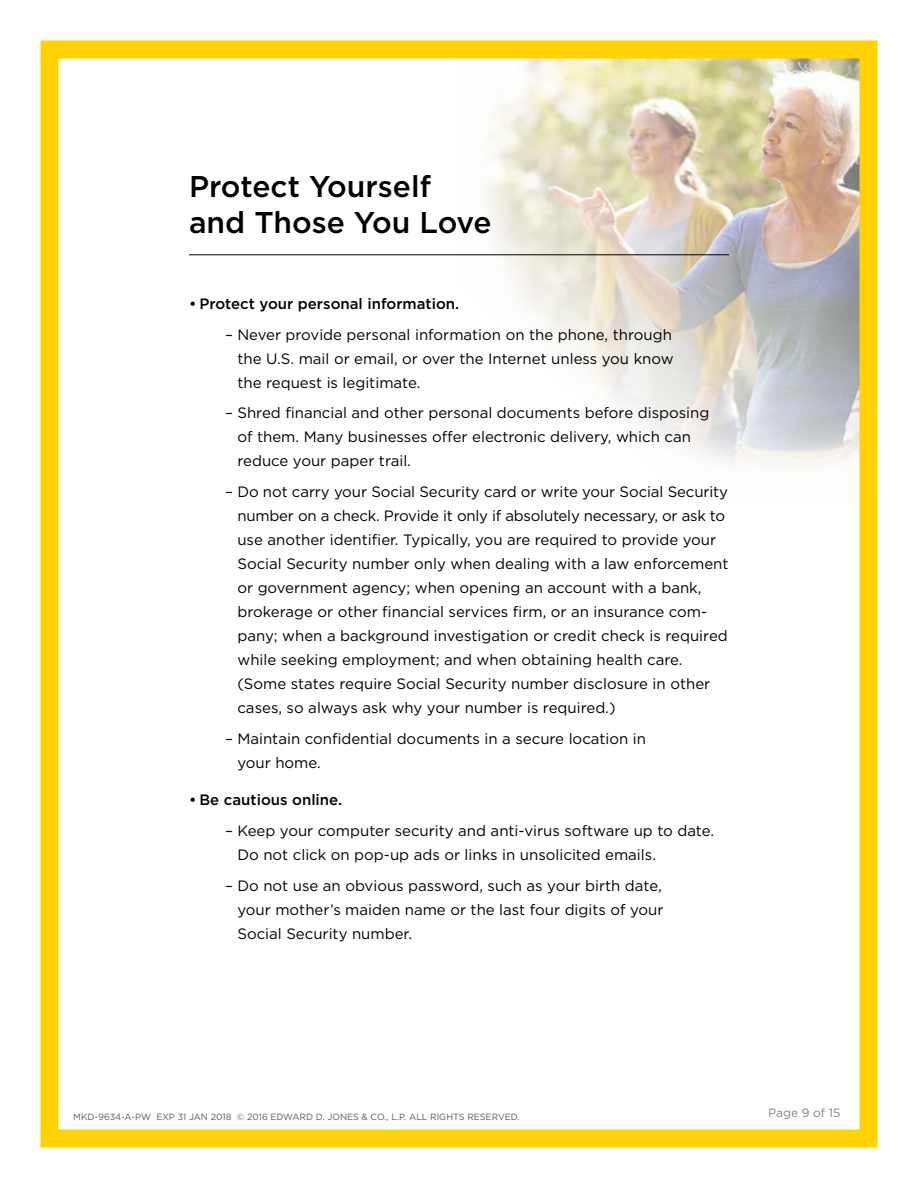
<style>
.page{position:relative;width:918px;height:1188px;background:#fff}
.page>*{position:absolute;margin:0;border:0;box-sizing:border-box;transform-origin:0 0}
.t1{font:500 30px/36px "Gotham";color:#000}
.t2{font:15px/24px "Gotham";color:#000}
.t3{font:500 15px "Gotham";color:#000}
.t4{font:12px "Gotham";color:#808285}
.t5{font:9px "Gotham";color:#58595b}
</style>
<div class="page">
<img style="left:454px;top:59px;width:405px;height:409px">
<div style="left:40px;top:40px;width:838px;height:1108px;border:18px solid #ffd200"></div>
<hr style="left:189px;top:254px;width:540px;height:1px;background:#000">
<h1 class="t1" style="left:189px;top:168px;width:304px">Protect Yourself and Those You Love</h1>
<p class="t3" style="left:189px;top:294px;width:272px">• Protect your personal information.</p>
<p class="t2" style="left:237px;top:322px;width:438px;text-align:justify;text-indent:-12px">– Never provide personal information on the phone, through the U.S. mail or email, or over the Internet unless you know the request is legitimate.</p>
<p class="t2" style="left:237px;top:401px;width:473px;text-indent:-12px">– Shred financial and other personal documents before disposing of them. Many businesses offer electronic delivery, which can reduce your paper trail.</p>
<p class="t2" style="left:237px;top:480px;width:493px;text-indent:-12px">– Do not carry your Social Security card or write your Social Security number on a check. Provide it only if absolutely necessary, or ask to use another identifier. Typically, you are required to provide your Social Security number only when dealing with a law enforcement or government agency; when opening an account with a bank, brokerage or other financial services firm, or an insurance com&shy;pany; when a background investigation or credit check is required while seeking employment; and when obtaining health care. (Some states require Social Security number disclosure in other cases, so always ask why your number is required.)</p>
<p class="t2" style="left:237px;top:726px;width:410px;text-indent:-12px">– Maintain confidential documents in a secure location in your home.</p>
<p class="t3" style="left:189px;top:790px;width:155px">• Be cautious online.</p>
<p class="t2" style="left:237px;top:819px;width:478px;text-indent:-12px">– Keep your computer security and anti-virus software up to date.<br>Do not click on pop-up ads or links in unsolicited emails.</p>
<p class="t2" style="left:237px;top:873px;width:428px;text-indent:-12px">– Do not use an obvious password, such as your birth date, your mother’s maiden name or the last four digits of your<br>Social Security number.</p>
<p class="t5" style="left:73px;top:1111px;width:448px">MKD-9634-A-PW EXP 31 JAN 2018 © 2016 EDWARD D. JONES &amp; CO., L.P. ALL RIGHTS RESERVED.</p>
<p class="t4" style="left:768px;top:1105px;width:74px">Page 9 of 15</p>
</div>
